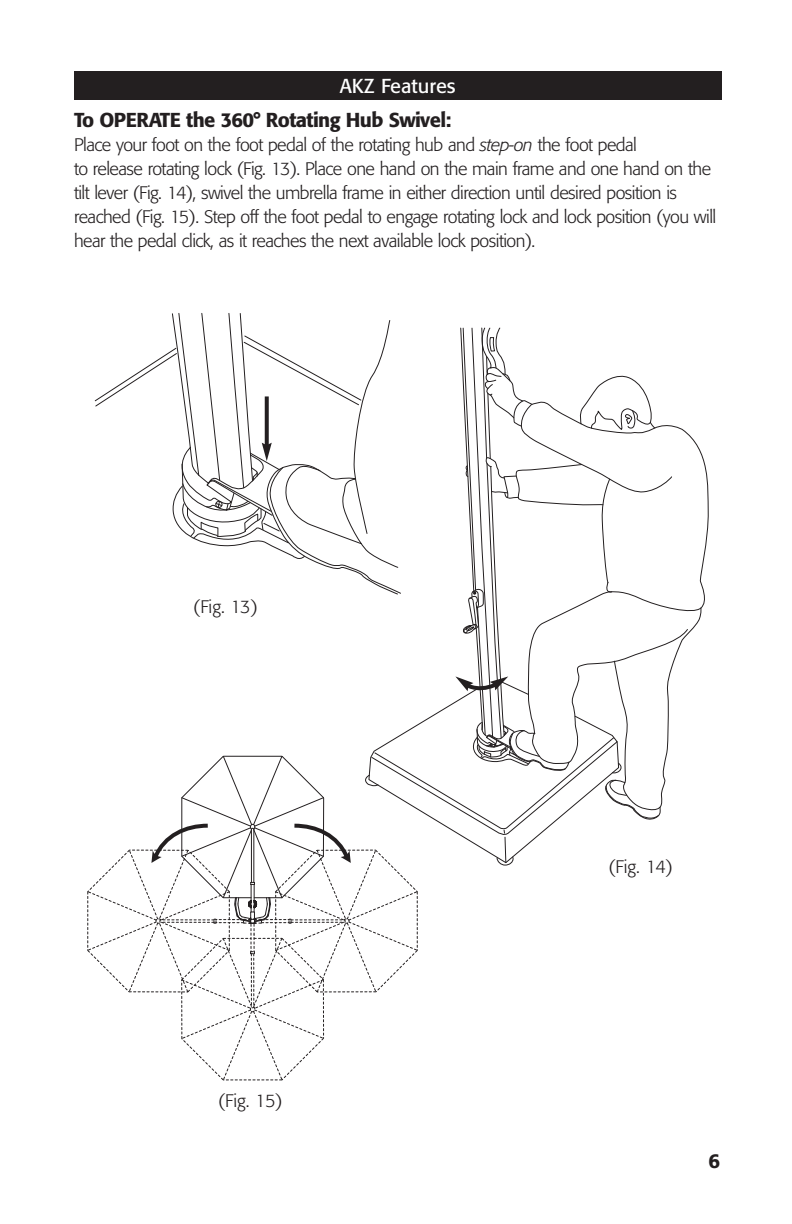
<style>
.page{position:relative;width:792px;height:1224px;background:#fff}
.page>*{position:absolute;margin:0;border:0;box-sizing:border-box;transform-origin:0 0}
.t1{font:500 20px "Formata";letter-spacing:-.03em;color:#231f20}
.t2{font:20px "Formata";color:#fff}
.t3{font:300 18px/24px "Formata";letter-spacing:-.03em;color:#231f20}
.s1{font-style:italic}
</style>
<div class="page">
<svg style="left:703px;top:457px;width:6px;height:149px"></svg>
<svg style="left:87px;top:313px;width:616px;height:767px"></svg>
<div style="left:74px;top:72px;width:647px;height:28px;background:#231f20"></div>
<p class="t2" style="left:340px;top:77px;width:118px">AKZ Features</p>
<p class="t1" style="left:74px;top:111px;width:379px">To OPERATE the 360° Rotating Hub Swivel:</p>
<p class="t3" style="left:74px;top:134px;width:644px">Place your foot on the foot pedal of the rotating hub and <span class="s1">step-on</span> the foot pedal<br>to release rotating lock (Fig. 13). Place one hand on the main frame and one hand on the tilt lever (Fig. 14), swivel the umbrella frame in either direction until desired position is reached (Fig. 15). Step off the foot pedal to engage rotating lock and lock position (you will hear the pedal click, as it reaches the next available lock position).</p>
<p class="t3" style="left:193px;top:596px;width:66px">(Fig. 13)</p>
<p class="t3" style="left:218px;top:1090px;width:66px">(Fig. 15)</p>
<p class="t3" style="left:608px;top:856px;width:66px">(Fig. 14)</p>
<p class="t1" style="left:708px;top:1152px;width:13px">6</p>
</div>
